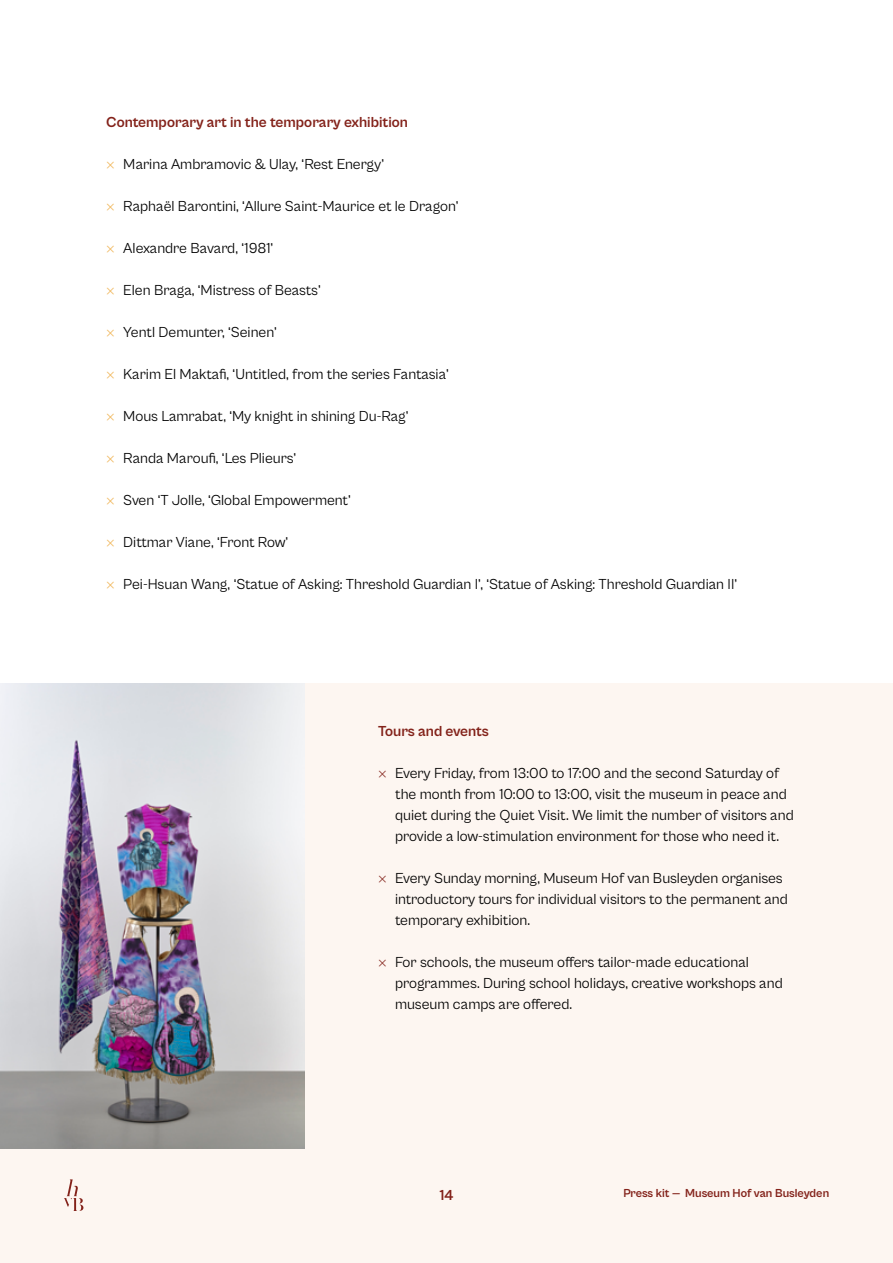
<style>
.page{position:relative;width:893px;height:1263px;background:#fff}
.page>*{position:absolute;margin:0;border:0;box-sizing:border-box;transform-origin:0 0}
.t1{font:15px/21px "Cabinet Grotesk";color:#000}
.t2{font:700 15px "Cabinet Grotesk";color:#83221a}
.t3{font:700 12px "Cabinet Grotesk";letter-spacing:-.005em;color:#83221a}
.s1{font-family:"Miller Display";color:#efb250}
.s2{font-family:"Miller Display";color:#83221a}
</style>
<div class="page">
<div style="left:0;top:683px;width:893px;height:580px;background:#fdf6f1"></div>
<img style="left:0;top:683px;width:305px;height:466px">
<svg style="left:64px;top:1179px;width:19px;height:32px"></svg>
<p class="t2" style="left:106px;top:114px;width:303px">Contemporary art in the temporary exhibition</p>
<p class="t1" style="left:106px;top:154px;width:279px"><span class="s1">≈</span> Marina Ambramovic &amp; Ulay, ‘Rest Energy’</p>
<p class="t1" style="left:106px;top:196px;width:354px"><span class="s1">≈</span> Raphaël Barontini, ‘Allure Saint-Maurice et le Dragon’</p>
<p class="t1" style="left:106px;top:238px;width:168px"><span class="s1">≈</span> Alexandre Bavard, ‘1981’</p>
<p class="t1" style="left:106px;top:280px;width:216px"><span class="s1">≈</span> Elen Braga, ‘Mistress of Beasts’</p>
<p class="t1" style="left:106px;top:322px;width:172px"><span class="s1">≈</span> Yentl Demunter, ‘Seinen’</p>
<p class="t1" style="left:106px;top:364px;width:344px"><span class="s1">≈</span> Karim El Maktafi, ‘Untitled, from the series Fantasia’</p>
<p class="t1" style="left:106px;top:406px;width:304px"><span class="s1">≈</span> Mous Lamrabat, ‘My knight in shining Du-Rag’</p>
<p class="t1" style="left:106px;top:448px;width:192px"><span class="s1">≈</span> Randa Maroufi, ‘Les Plieurs’</p>
<p class="t1" style="left:106px;top:490px;width:246px"><span class="s1">≈</span> Sven ‘T Jolle, ‘Global Empowerment’</p>
<p class="t1" style="left:106px;top:532px;width:183px"><span class="s1">≈</span> Dittmar Viane, ‘Front Row’</p>
<p class="t1" style="left:106px;top:574px;width:632px"><span class="s1">≈</span> Pei-Hsuan Wang, ‘Statue of Asking: Threshold Guardian I’, ‘Statue of Asking: Threshold Guardian II’</p>
<p class="t2" style="left:378px;top:723px;width:112px">Tours and events</p>
<p class="t1" style="left:395px;top:763px;width:400px;text-indent:-17px"><span class="s2">≈</span> Every Friday, from 13:00 to 17:00 and the second Saturday of the month from 10:00 to 13:00, visit the museum in peace and quiet during the Quiet Visit. We limit the number of visitors and provide a low-stimulation environment for those who need it.</p>
<p class="t1" style="left:395px;top:868px;width:394px;text-indent:-17px"><span class="s2">≈</span> Every Sunday morning, Museum Hof van Busleyden organises introductory tours for individual visitors to the permanent and temporary exhibition.</p>
<p class="t1" style="left:395px;top:952px;width:389px;text-indent:-17px"><span class="s2">≈</span> For schools, the museum offers tailor-made educational programmes. During school holidays, creative workshops and museum camps are offered.</p>
<p class="t2" style="left:439px;top:1187px;width:16px">14</p>
<p class="t3" style="left:623px;top:1187px;width:207px">Press kit — Museum Hof van Busleyden</p>
</div>
